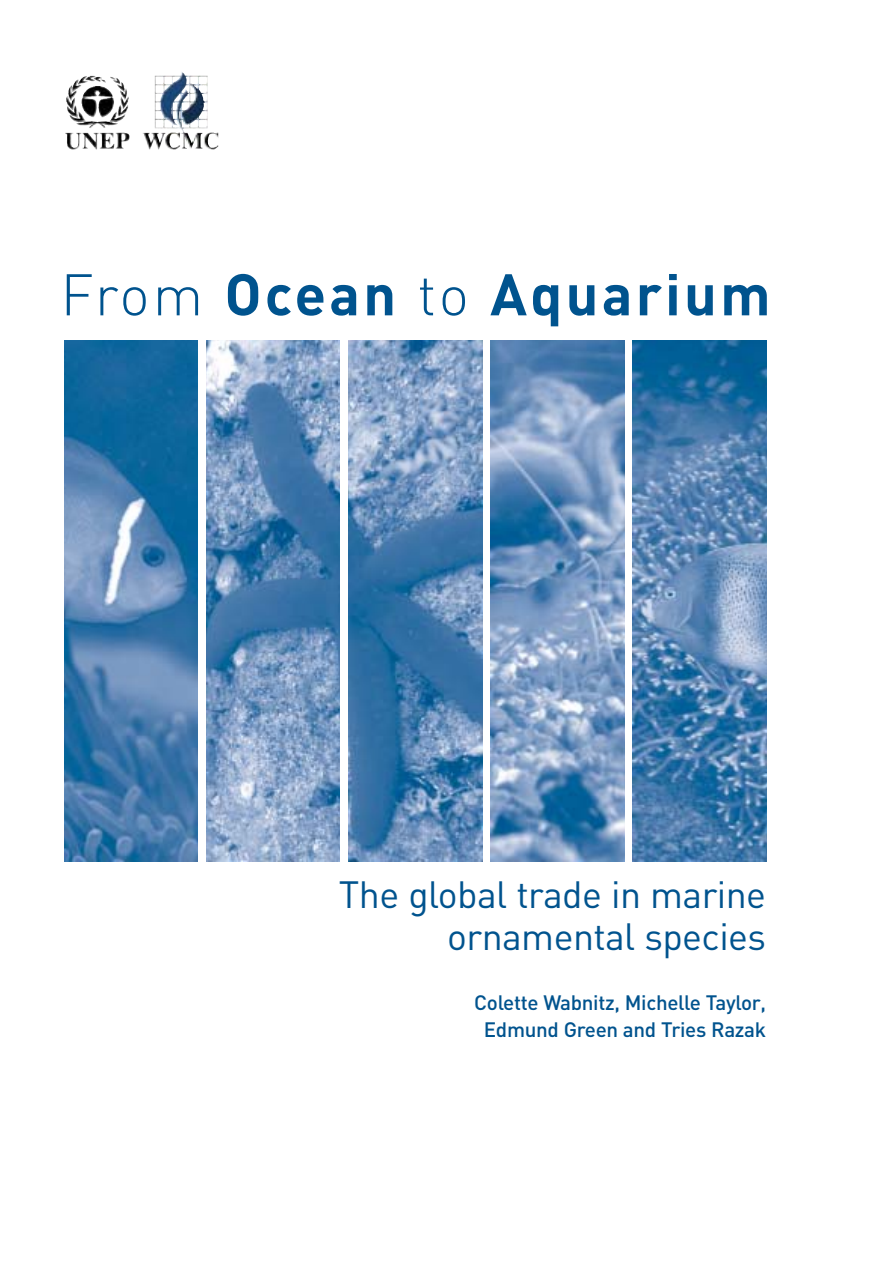
<style>
.page{position:relative;width:893px;height:1263px;background:#fff}
.page>*{position:absolute;margin:0;border:0;box-sizing:border-box;transform-origin:0 0}
.t1{font:700 57.75px "DIN";letter-spacing:.055em;color:#00538e}
.t2{font:37.5px/42px "DIN";letter-spacing:-.015em;color:#00538e;text-align:right}
.t3{font:500 20.7px/27px "DIN";letter-spacing:-.015em;color:#00538e;text-align:center}
.s1{font-weight:300}
</style>
<div class="page">
<img style="left:64px;top:340px;width:134px;height:521px">
<img style="left:206px;top:340px;width:134px;height:521px">
<img style="left:348px;top:340px;width:134px;height:521px">
<img style="left:490px;top:340px;width:134px;height:521px">
<img style="left:632px;top:340px;width:134px;height:521px">
<img style="left:182px;top:129px;width:36px;height:20px">
<h1 class="t1" style="left:60px;top:274px;width:711px"><span class="s1">From</span> Ocean <span class="s1">to</span> Aquarium</h1>
<h2 class="t2" style="left:339px;top:878px;width:429px">The global trade in marine ornamental species</h2>
<p class="t3" style="left:474px;top:991px;width:293px">Colette Wabnitz, Michelle Taylor,<br>Edmund Green and Tries Razak</p>
</div>
